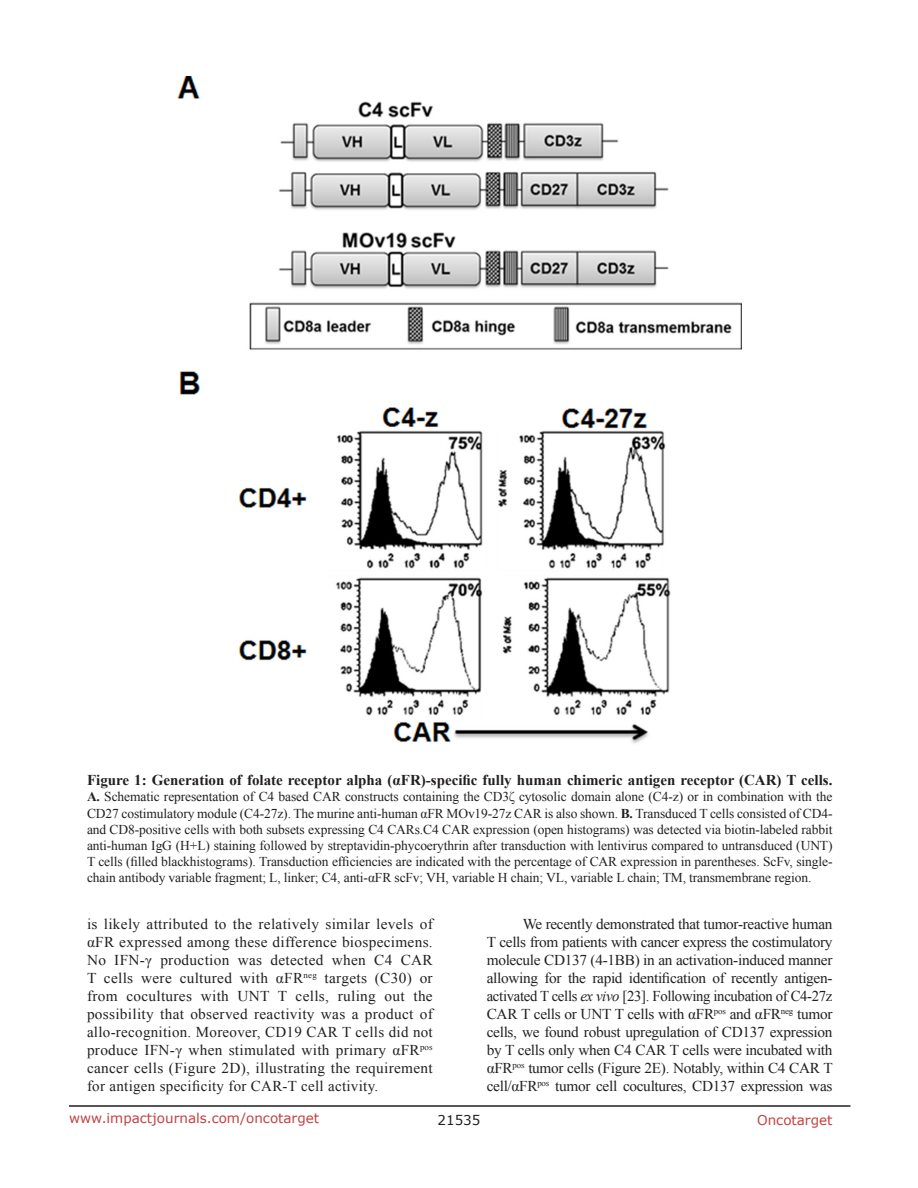
<style>
.page{position:relative;width:918px;height:1188px;background:#fff}
.page>*{position:absolute;margin:0;border:0;box-sizing:border-box;transform-origin:0 0}
.BodyText{font:15px/18px "Times New Roman";color:#231f20;text-align:justify}
.FigureText{font:700 15px "Times New Roman";color:#231f20}
.FigureText-2{font:13.5px/16.2px "Times New Roman";letter-spacing:-.01em;color:#231f20;text-align:justify}
.t1{font:13.5px "Verdana";color:#c24141}
.t2{font:13.5px "Verdana";color:#231f20}
.s1{font-weight:700}
.s2{font-style:italic}
</style>
<div class="page">
<hr style="left:69px;top:1105px;width:781px;height:2px;background:#231f20">
<img style="left:178px;top:76px;width:564px;height:668px">
<p class="FigureText" style="left:87px;top:770px;width:747px">Figure 1: Generation of folate receptor alpha (αFR)-specific fully human chimeric antigen receptor (CAR) T cells.</p>
<p class="FigureText-2" style="left:87px;top:789px;width:747px"><span class="s1">A.</span> Schematic representation of C4 based CAR constructs containing the CD3ζ cytosolic domain alone (C4-z) or in combination with the CD27 costimulatory module (C4-27z). The murine anti-human αFR MOv19-27z CAR is also shown. <span class="s1">B.</span> Transduced T cells consisted of CD4- and CD8-positive cells with both subsets expressing C4 CARs.C4 CAR expression (open histograms) was detected via biotin-labeled rabbit anti-human IgG (H+L) staining followed by streptavidin-phycoerythrin after transduction with lentivirus compared to untransduced (UNT)<br>T cells (filled blackhistograms). Transduction efficiencies are indicated with the percentage of CAR expression in parentheses. ScFv, single&shy;chain antibody variable fragment; L, linker; C4, anti-αFR scFv; VH, variable H chain; VL, variable L chain; TM, transmembrane region.</p>
<p class="BodyText" style="left:87px;top:915px;width:347px">is likely attributed to the relatively similar levels of αFR expressed among these difference biospecimens.<br>No IFN-γ production was detected when C4 CAR T cells were cultured with αFR<sup>neg</sup> targets (C30) or from cocultures with UNT T cells, ruling out the possibility that observed reactivity was a product of allo-recognition. Moreover, CD19 CAR T cells did not produce IFN-γ when stimulated with primary αFR<sup>pos </sup>cancer cells (Figure 2D), illustrating the requirement for antigen specificity for CAR-T cell activity.</p>
<p class="BodyText" style="left:487px;top:915px;width:347px;text-indent:36px">We recently demonstrated that tumor-reactive human T cells from patients with cancer express the costimulatory molecule CD137 (4-1BB) in an activation-induced manner allowing for the rapid identification of recently antigen&shy;activated T cells <span class="s2">ex vivo</span> [23]. Following incubation of C4-27z CAR T cells or UNT T cells with αFR<sup>pos</sup> and αFR<sup>neg</sup> tumor cells, we found robust upregulation of CD137 expression by T cells only when C4 CAR T cells were incubated with αFR<sup>pos</sup> tumor cells (Figure 2E). Notably, within C4 CAR T cell/αFR<sup>pos</sup> tumor cell cocultures, CD137 expression was</p>
<p class="t1" style="left:69px;top:1109px;width:252px">www.impactjournals.com/oncotarget</p>
<p class="t2" style="left:438px;top:1111px;width:44px">21535</p>
<p class="t1" style="left:757px;top:1111px;width:77px">Oncotarget</p>
</div>
